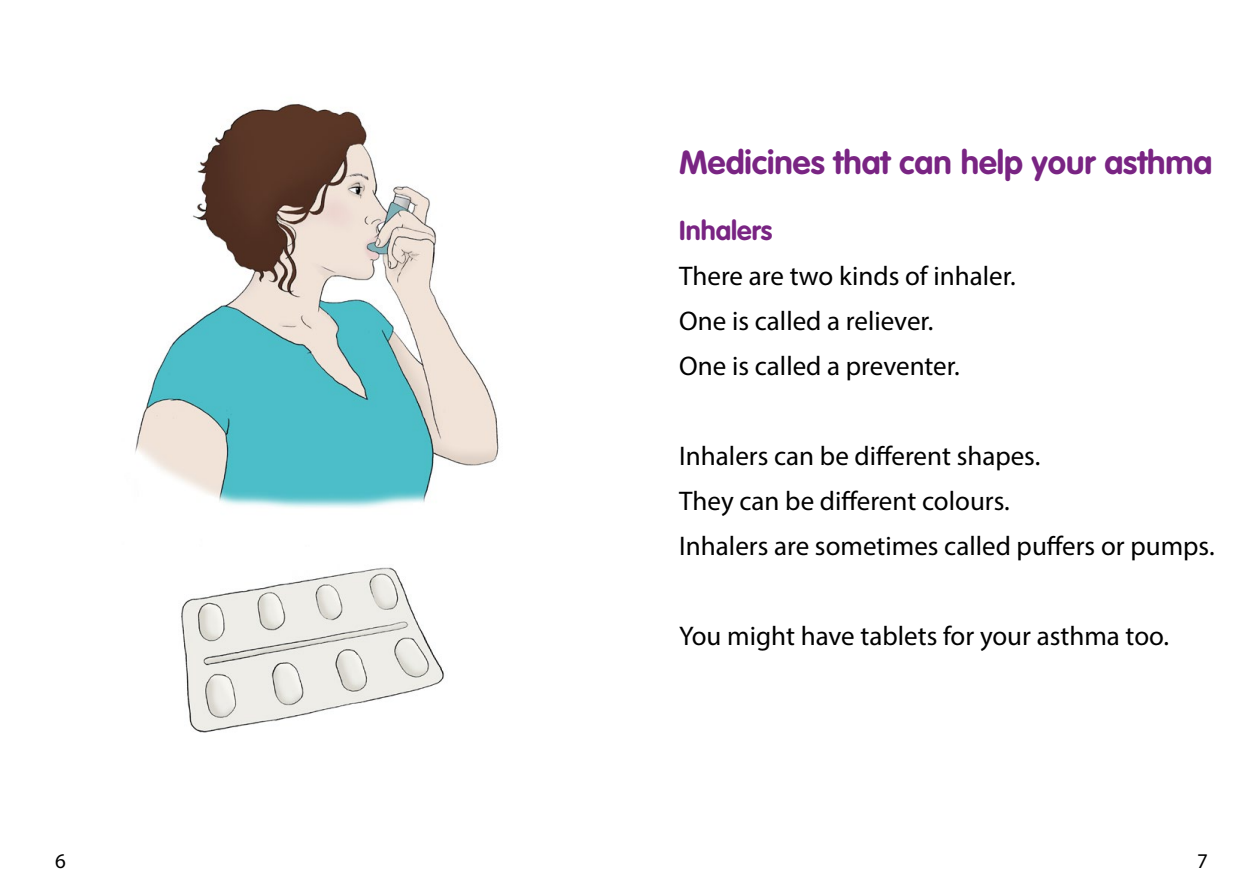
<style>
.page{position:relative;width:1259px;height:893px;background:#fff}
.page>*{position:absolute;margin:0;border:0;box-sizing:border-box;transform-origin:0 0}
.t1{font:700 33px "VAG Rounded Std";color:#792483}
.t2{font:27px/45px "Myriad Pro";color:#000}
.t3{font:700 27px "VAG Rounded Std";color:#792483}
.t4{font:21px "Myriad Pro";color:#000}
</style>
<div class="page">
<img style="left:181px;top:567px;width:263px;height:166px">
<img style="left:135px;top:104px;width:364px;height:404px">
<p class="t1" style="left:679px;top:143px;width:535px">Medicines that can help your asthma</p>
<p class="t3" style="left:679px;top:215px;width:94px">Inhalers</p>
<p class="t2" style="left:679px;top:253px;width:338px">There are two kinds of inhaler.<br>One is called a reliever.<br>One is called a preventer.</p>
<p class="t2" style="left:679px;top:433px;width:537px">Inhalers can be different shapes.<br>They can be different colours.<br>Inhalers are sometimes called puffers or pumps.</p>
<p class="t2" style="left:679px;top:613px;width:491px">You might have tablets for your asthma too.</p>
<p class="t4" style="left:55px;top:848px;width:12px">6</p>
<p class="t4" style="left:1197px;top:848px;width:12px">7</p>
</div>
